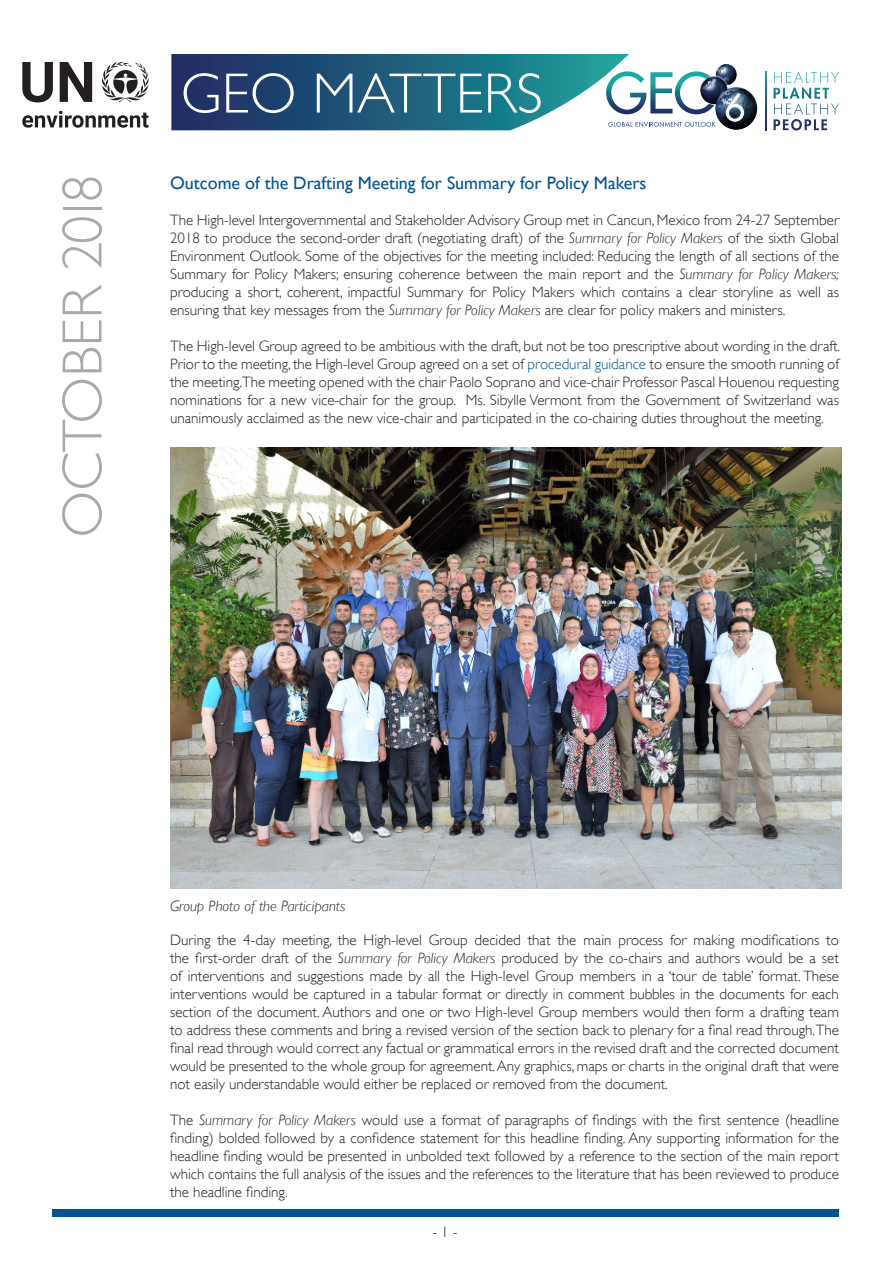
<style>
.page{position:relative;width:893px;height:1263px;background:#fff}
.page>*{position:absolute;margin:0;border:0;box-sizing:border-box;transform-origin:0 0}
.Default{font:300 57px "Gill Sans";color:#a8a9ad}
.t1{font:300 57px "Gill Sans";color:#fff}
.t2{font:18px "Gill Sans";color:#005495}
.t3{font:300 15px/18px "Gill Sans";color:#231f20;text-align:justify}
.t4{font:italic 300 15px "Gill Sans";color:#231f20}
.s1{font-style:italic}
.s2{color:#005495}
</style>
<div class="page">
<img style="left:731px;top:105px;width:27px;height:25px">
<svg style="left:715px;top:64px;width:42px;height:65px"></svg>
<svg style="left:171px;top:54px;width:544px;height:76px"></svg>
<svg style="left:726px;top:93px;width:18px;height:29px"></svg>
<svg style="left:774px;top:72px;width:65px;height:58px"></svg>
<svg style="left:766px;top:72px;width:1px;height:58px"></svg>
<svg style="left:102px;top:62px;width:47px;height:40px"></svg>
<svg style="left:22px;top:62px;width:31px;height:40px"></svg>
<svg style="left:60px;top:62px;width:32px;height:40px"></svg>
<svg style="left:22px;top:111px;width:127px;height:17px"></svg>
<div style="left:52px;top:1209px;width:787px;height:7px;background:#005495"></div>
<img style="left:170px;top:448px;width:671px;height:441px">
<p class="t1" style="left:181px;top:61px;width:364px">GEO MATTERS</p>
<p class="Default" style="left:50px;top:538px;width:365px;rotate:-90deg">OCTOBER 2018</p>
<p class="t2" style="left:170px;top:172px;width:478px">Outcome of the Drafting Meeting for Summary for Policy Makers</p>
<p class="t3" style="left:170px;top:211px;width:670px">The High-level Intergovernmental and Stakeholder Advisory Group met in Cancun, Mexico from 24-27 September 2018 to produce the second-order draft (negotiating draft) of the <span class="s1">Summary for Policy Makers</span> of the sixth Global Environment Outlook. Some of the objectives for the meeting included: Reducing the length of all sections of the Summary for Policy Makers; ensuring coherence between the main report and the <span class="s1">Summary for Policy Makers; </span>producing a short, coherent, impactful Summary for Policy Makers which contains a clear storyline as well as ensuring that key messages from the <span class="s1">Summary for Policy Makers</span> are clear for policy makers and ministers.</p>
<p class="t3" style="left:170px;top:337px;width:672px">The High-level Group agreed to be ambitious with the draft, but not be too prescriptive about wording in the draft.<br>Prior to the meeting, the High-level Group agreed on a set of <span class="s2">procedural guidance</span> to ensure the smooth running of the meeting.The meeting opened with the chair Paolo Soprano and vice-chair Professor Pascal Houenou requesting nominations for a new vice-chair for the group. Ms. Sibylle Vermont from the Government of Switzerland was unanimously acclaimed as the new vice-chair and participated in the co-chairing duties throughout the meeting.</p>
<p class="t4" style="left:170px;top:897px;width:177px">Group Photo of the Participants</p>
<p class="t3" style="left:170px;top:931px;width:670px">During the 4-day meeting, the High-level Group decided that the main process for making modifications to the first-order draft of the <span class="s1">Summary for Policy Makers</span> produced by the co-chairs and authors would be a set of interventions and suggestions made by all the High-level Group members in a ‘tour de table’ format. These interventions would be captured in a tabular format or directly in comment bubbles in the documents for each section of the document. Authors and one or two High-level Group members would then form a drafting team to address these comments and bring a revised version of the section back to plenary for a final read through.The final read through would correct any factual or grammatical errors in the revised draft and the corrected document would be presented to the whole group for agreement. Any graphics, maps or charts in the original draft that were not easily understandable would either be replaced or removed from the document.</p>
<p class="t3" style="left:170px;top:1111px;width:670px">The <span class="s1">Summary for Policy Makers</span> would use a format of paragraphs of findings with the first sentence (headline finding) bolded followed by a confidence statement for this headline finding. Any supporting information for the headline finding would be presented in unbolded text followed by a reference to the section of the main report which contains the full analysis of the issues and the references to the literature that has been reviewed to produce the headline finding.</p>
<p class="t3" style="left:432px;top:1223px;width:27px">- 1 -</p>
</div>
